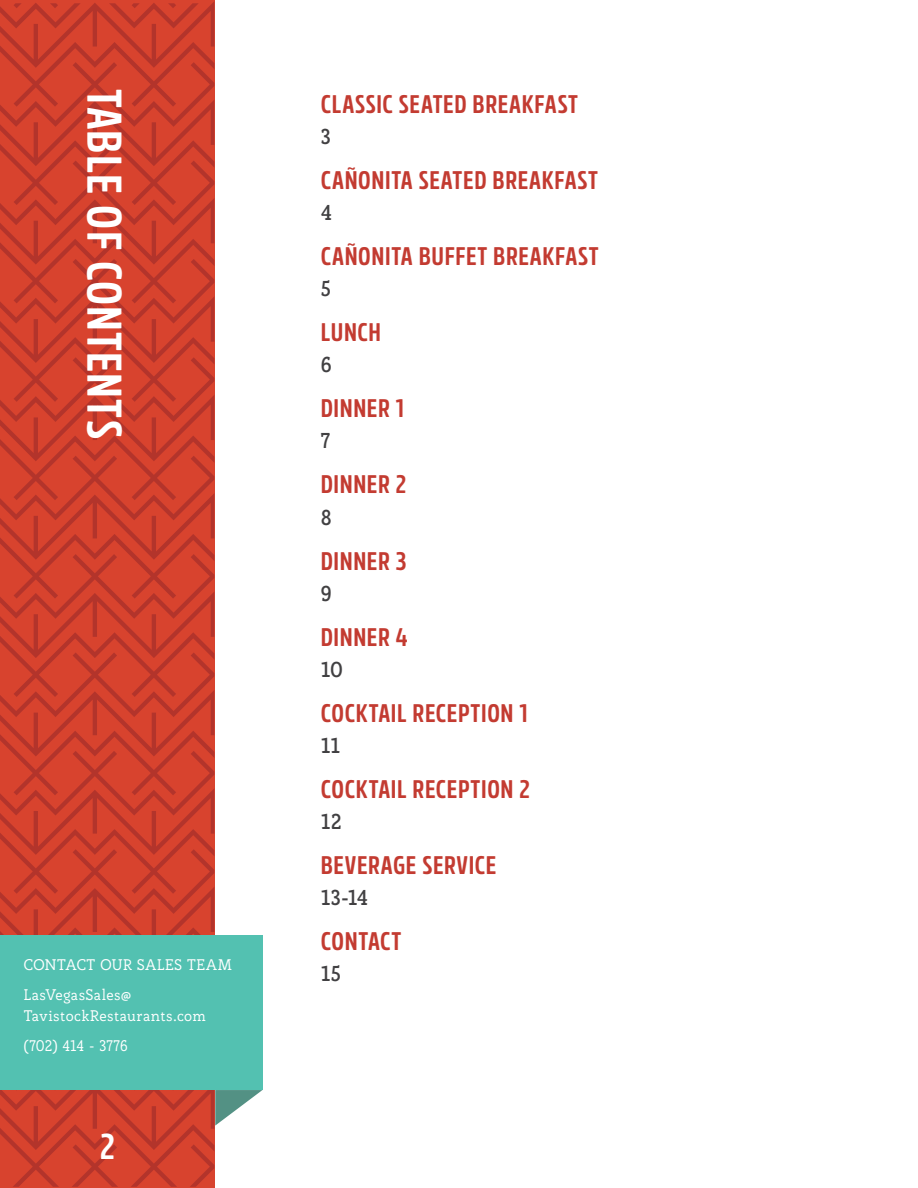
<style>
.page{position:relative;width:918px;height:1188px;background:#fff}
.page>*{position:absolute;margin:0;border:0;box-sizing:border-box;transform-origin:0 0}
.t1{font:700 48.75px "Rockeby Cd";letter-spacing:.02em;color:#fff}
.t2{font:700 36px "Rockeby Cd";color:#fff}
.t3{font:700 25.5px "Rockeby Cd";letter-spacing:.025em;color:#c33b31}
.t4{font:700 21px "Rogliano";letter-spacing:.01em;color:#414042}
.t5{font:15px/29.7px "Rogliano";letter-spacing:.025em;color:#fff}
</style>
<div class="page">
<svg style="left:0;top:1px;width:214px;height:1186px;background:#ce3f2d"></svg>
<div style="left:0;top:935px;width:262px;height:155px;background:#53c1b1"></div>
<svg style="left:215px;top:1090px;width:47px;height:36px"></svg>
<h1 class="t1" style="left:133px;top:89px;width:352px;rotate:90deg">TABLE OF CONTENTS</h1>
<p class="t5" style="left:24px;top:950px;width:210px">CONTACT OUR SALES TEAM<br>LasVegasSales@</p>
<p class="t5" style="left:24px;top:1001px;width:184px">TavistockRestaurants.com (702) 414 - 3776</p>
<h2 class="t2" style="left:100px;top:1125px;width:16px">2</h2>
<p class="t3" style="left:321px;top:89px;width:259px">CLASSIC SEATED BREAKFAST</p>
<p class="t4" style="left:321px;top:123px;width:12px">3</p>
<p class="t3" style="left:321px;top:165px;width:279px">CAÑONITA SEATED BREAKFAST</p>
<p class="t4" style="left:321px;top:199px;width:13px">4</p>
<p class="t3" style="left:321px;top:241px;width:279px">CAÑONITA BUFFET BREAKFAST</p>
<p class="t4" style="left:321px;top:275px;width:11px">5</p>
<p class="t3" style="left:321px;top:317px;width:62px">LUNCH</p>
<p class="t4" style="left:321px;top:351px;width:12px">6</p>
<p class="t3" style="left:321px;top:394px;width:85px">DINNER 1</p>
<p class="t4" style="left:321px;top:427px;width:11px">7</p>
<p class="t3" style="left:321px;top:470px;width:87px">DINNER 2</p>
<p class="t4" style="left:321px;top:503px;width:12px">8</p>
<p class="t3" style="left:321px;top:546px;width:87px">DINNER 3</p>
<p class="t4" style="left:321px;top:580px;width:12px">9</p>
<p class="t3" style="left:321px;top:622px;width:88px">DINNER 4</p>
<p class="t4" style="left:321px;top:656px;width:24px">10</p>
<p class="t3" style="left:321px;top:698px;width:209px">COCKTAIL RECEPTION 1</p>
<p class="t4" style="left:321px;top:732px;width:21px">11</p>
<p class="t3" style="left:321px;top:774px;width:211px">COCKTAIL RECEPTION 2</p>
<p class="t4" style="left:321px;top:808px;width:22px">12</p>
<p class="t3" style="left:321px;top:850px;width:177px">BEVERAGE SERVICE</p>
<p class="t4" style="left:321px;top:884px;width:49px">13-14</p>
<p class="t3" style="left:321px;top:927px;width:82px">CONTACT</p>
<p class="t4" style="left:321px;top:960px;width:22px">15</p>
</div>
